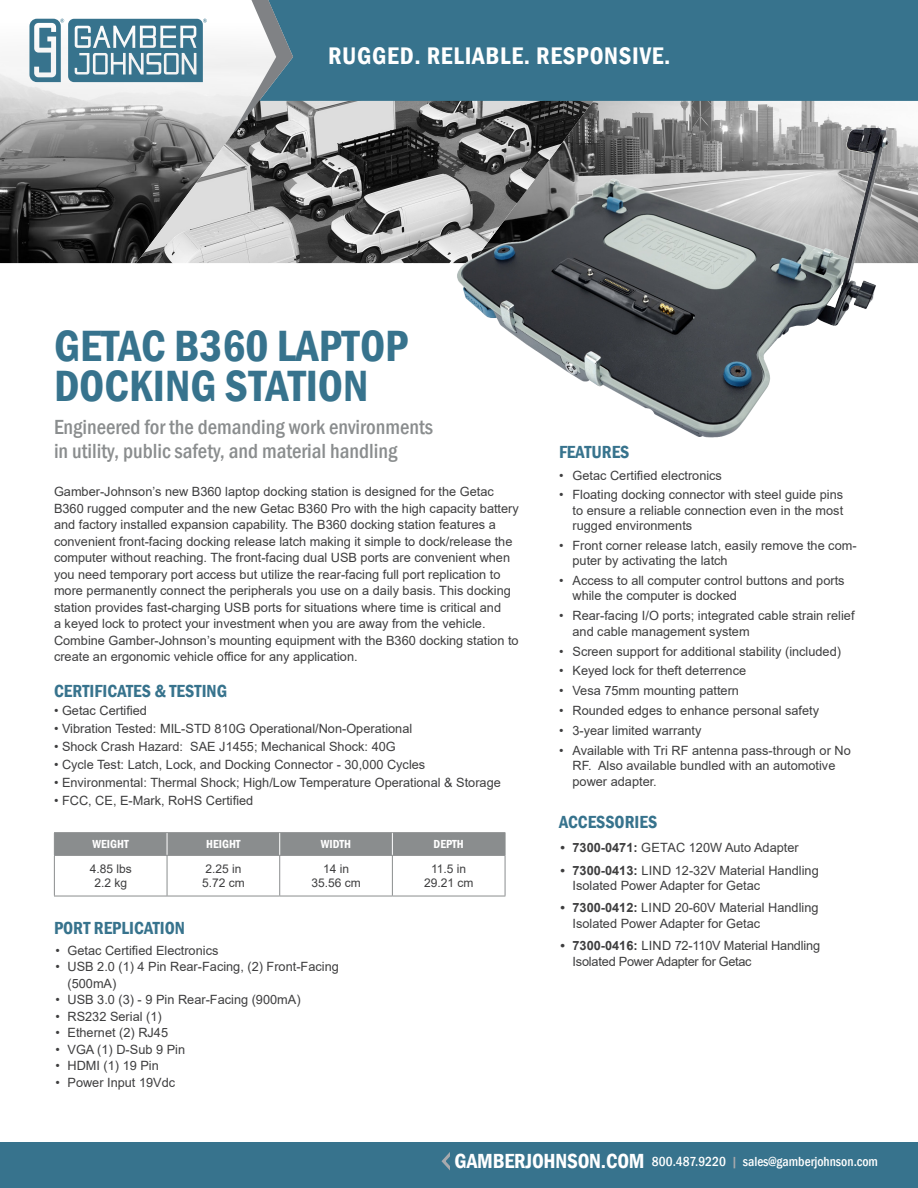
<style>
.page{position:relative;width:918px;height:1188px;background:#fff}
.page>*{position:absolute;margin:0;border:0;box-sizing:border-box;transform-origin:0 0}
.t1{font:600 condensed 45px/40.5px "Franklin Gothic";color:#37738d}
.t2{font:600 condensed 24.75px "Franklin Gothic";letter-spacing:.03em;color:#fff}
.t3{font:500 condensed 21px/24px "Franklin Gothic";color:#8a8d8e}
.t4{font:600 condensed 18px "Franklin Gothic";color:#37738d}
.t5{font:500 condensed 13.5px "Franklin Gothic";color:#fff}
.t6{font:12.75px/16.5px "Arial";color:#3e3e3f}
.t7{font:12px "Arial";color:#3e3e3f}
.t8{font:600 condensed 12px "Franklin Gothic";color:#fff}
.s1{font-weight:700}
.s2{font-weight:600;font-size:21px}
.s3{color:#a8a9ad}
</style>
<div class="page">
<div style="left:0;top:1143px;width:918px;height:45px;background:#37738d"></div>
<svg style="left:441px;top:1152px;width:9px;height:19px"></svg>
<img style="left:594px;top:101px;width:295px;height:27px">
<img style="left:0;top:47px;width:234px;height:216px">
<img style="left:136px;top:100px;width:458px;height:163px">
<div style="left:293px;top:0;width:625px;height:101px;background:#37738d"></div>
<svg style="left:234px;top:0;width:59px;height:131px"></svg>
<svg style="left:29px;top:19px;width:178px;height:63px"></svg>
<img style="left:407px;top:128px;width:511px;height:310px">
<hr style="left:54px;top:832px;width:113px;height:1px;background:#8a8d8e">
<hr style="left:167px;top:832px;width:113px;height:1px;background:#8a8d8e">
<hr style="left:280px;top:832px;width:112px;height:1px;background:#8a8d8e">
<hr style="left:392px;top:832px;width:113px;height:1px;background:#8a8d8e">
<div style="left:54px;top:833px;width:452px;height:22px;background:#8a8d8e"></div>
<hr style="left:54px;top:855px;width:113px;height:1px;background:#8a8d8e">
<hr style="left:54px;top:856px;width:1px;height:40px;background:#8a8d8e">
<hr style="left:167px;top:855px;width:113px;height:1px;background:#8a8d8e">
<hr style="left:167px;top:856px;width:1px;height:40px;background:#8a8d8e">
<hr style="left:280px;top:855px;width:112px;height:1px;background:#8a8d8e">
<hr style="left:279px;top:856px;width:1px;height:40px;background:#8a8d8e">
<hr style="left:392px;top:855px;width:113px;height:1px;background:#8a8d8e">
<hr style="left:392px;top:856px;width:1px;height:40px;background:#8a8d8e">
<hr style="left:505px;top:856px;width:1px;height:40px;background:#8a8d8e">
<hr style="left:54px;top:896px;width:113px;height:1px;background:#8a8d8e">
<hr style="left:167px;top:896px;width:113px;height:1px;background:#8a8d8e">
<hr style="left:280px;top:896px;width:112px;height:1px;background:#8a8d8e">
<hr style="left:392px;top:896px;width:113px;height:1px;background:#8a8d8e">
<h2 class="t2" style="left:328px;top:39px;width:344px">RUGGED. RELIABLE. RESPONSIVE.</h2>
<p class="t1" style="left:54px;top:325px;width:356px">GETAC B360 LAPTOP<br>DOCKING STATION</p>
<p class="t3" style="left:54px;top:415px;width:381px">Engineered for the demanding work environments in utility, public safety, and material handling</p>
<p class="t6" style="left:54px;top:483px;width:466px">Gamber-Johnson’s new B360 laptop docking station is designed for the Getac B360 rugged computer and the new Getac B360 Pro with the high capacity battery and factory installed expansion capability. The B360 docking station features a convenient front-facing docking release latch making it simple to dock/release the computer without reaching. The front-facing dual USB ports are convenient when you need temporary port access but utilize the rear-facing full port replication to more permanently connect the peripherals you use on a daily basis. This docking station provides fast-charging USB ports for situations where time is critical and<br>a keyed lock to protect your investment when you are away from the vehicle.<br>Combine Gamber-Johnson’s mounting equipment with the B360 docking station to create an ergonomic vehicle office for any application.</p>
<p class="t4" style="left:54px;top:679px;width:175px">CERTIFICATES &amp; TESTING</p>
<p class="t6" style="left:54px;top:702px;width:95px">• Getac Certified</p>
<p class="t6" style="left:54px;top:720px;width:360px">• Vibration Tested: MIL-STD 810G Operational/Non-Operational</p>
<p class="t6" style="left:54px;top:738px;width:343px">• Shock Crash Hazard: SAE J1455; Mechanical Shock: 40G</p>
<p class="t6" style="left:54px;top:756px;width:373px">• Cycle Test: Latch, Lock, and Docking Connector - 30,000 Cycles</p>
<p class="t6" style="left:54px;top:774px;width:448px">• Environmental: Thermal Shock; High/Low Temperature Operational &amp; Storage</p>
<p class="t6" style="left:54px;top:792px;width:201px">• FCC, CE, E-Mark, RoHS Certified</p>
<p class="t8" style="left:93px;top:836px;width:38px">WEIGHT</p>
<p class="t8" style="left:206px;top:836px;width:36px">HEIGHT</p>
<p class="t8" style="left:321px;top:836px;width:32px">WIDTH</p>
<p class="t8" style="left:434px;top:836px;width:32px">DEPTH</p>
<p class="t7" style="left:90px;top:860px;width:44px">4.85 lbs</p>
<p class="t7" style="left:94px;top:875px;width:34px">2.2 kg</p>
<p class="t7" style="left:205px;top:860px;width:38px">2.25 in</p>
<p class="t7" style="left:202px;top:875px;width:44px">5.72 cm</p>
<p class="t7" style="left:323px;top:860px;width:28px">14 in</p>
<p class="t7" style="left:311px;top:875px;width:51px">35.56 cm</p>
<p class="t7" style="left:431px;top:860px;width:37px">11.5 in</p>
<p class="t7" style="left:424px;top:875px;width:51px">29.21 cm</p>
<p class="t4" style="left:54px;top:916px;width:133px">PORT REPLICATION</p>
<p class="t6" style="left:56px;top:942px;width:164px">• Getac Certified Electronics</p>
<p class="t6" style="left:68px;top:959px;width:273px;text-indent:-12px">• USB 2.0 (1) 4 Pin Rear-Facing, (2) Front-Facing (500mA)</p>
<p class="t6" style="left:56px;top:992px;width:247px">• USB 3.0 (3) - 9 Pin Rear-Facing (900mA)</p>
<p class="t6" style="left:56px;top:1008px;width:108px">• RS232 Serial (1)</p>
<p class="t6" style="left:56px;top:1025px;width:114px">• Ethernet (2) RJ45</p>
<p class="t6" style="left:56px;top:1041px;width:131px">• VGA (1) D-Sub 9 Pin</p>
<p class="t6" style="left:56px;top:1058px;width:105px">• HDMI (1) 19 Pin</p>
<p class="t6" style="left:56px;top:1074px;width:121px">• Power Input 19Vdc</p>
<p class="t4" style="left:559px;top:439px;width:72px">FEATURES</p>
<p class="t6" style="left:559px;top:467px;width:165px">• Getac Certified electronics</p>
<p class="t6" style="left:573px;top:487px;width:272px;line-height:15.3px;text-align:justify;text-indent:-14px">• Floating docking connector with steel guide pins to ensure a reliable connection even in the most rugged environments</p>
<p class="t6" style="left:573px;top:538px;width:286px;line-height:15.3px;text-indent:-14px">• Front corner release latch, easily remove the com&shy;puter by activating the latch</p>
<p class="t6" style="left:573px;top:573px;width:274px;line-height:15.3px;text-indent:-14px">• Access to all computer control buttons and ports while the computer is docked</p>
<p class="t6" style="left:573px;top:608px;width:284px;line-height:15.3px;text-indent:-14px">• Rear-facing I/O ports; integrated cable strain relief and cable management system</p>
<p class="t6" style="left:559px;top:643px;width:284px">• Screen support for additional stability (included)</p>
<p class="t6" style="left:559px;top:663px;width:189px">• Keyed lock for theft deterrence</p>
<p class="t6" style="left:559px;top:682px;width:182px">• Vesa 75mm mounting pattern</p>
<p class="t6" style="left:559px;top:702px;width:262px">• Rounded edges to enhance personal safety</p>
<p class="t6" style="left:559px;top:722px;width:144px">• 3-year limited warranty</p>
<p class="t6" style="left:573px;top:743px;width:280px;line-height:15.3px;text-indent:-14px">• Available with Tri RF antenna pass-through or No<br>RF. Also available bundled with an automotive power adapter.</p>
<p class="t4" style="left:559px;top:810px;width:100px">ACCESSORIES</p>
<p class="t6" style="left:561px;top:839px;width:240px"><span class="s1">• 7300-0471:</span> GETAC 120W Auto Adapter</p>
<p class="t6" style="left:573px;top:862px;width:248px;line-height:15.3px;text-indent:-12px"><span class="s1">• 7300-0413:</span> LIND 12-32V Material Handling<br>Isolated Power Adapter for Getac</p>
<p class="t6" style="left:573px;top:900px;width:248px;line-height:15.3px;text-indent:-12px"><span class="s1">• 7300-0412:</span> LIND 20-60V Material Handling<br>Isolated Power Adapter for Getac</p>
<p class="t6" style="left:573px;top:938px;width:249px;line-height:15.3px;text-indent:-12px"><span class="s1">• 7300-0416:</span> LIND 72-110V Material Handling<br>Isolated Power Adapter for Getac</p>
<p class="t5" style="left:454px;top:1153px;width:425px"><span class="s2">GAMBERJOHNSON.COM</span> 800.487.9220 <span class="s3">|</span> sales@gamberjohnson.com</p>
</div>
